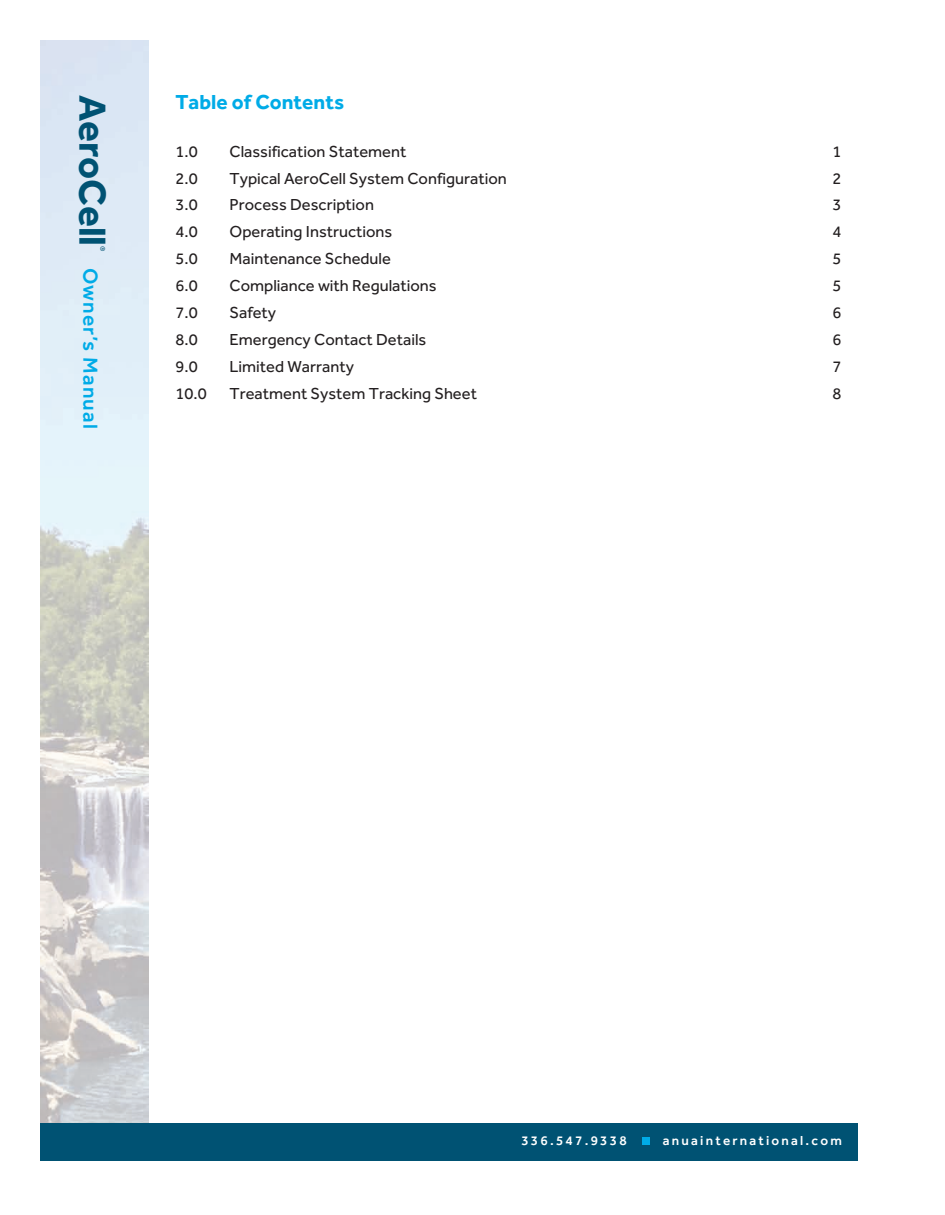
<style>
.page{position:relative;width:945px;height:1215px;background:#fff}
.page>*{position:absolute;margin:0;border:0;box-sizing:border-box;transform-origin:0 0}
.t1{font:700 39px "Effra";color:#005273}
.t2{font:700 21px "Effra";color:#00abe7}
.t3{font:500 21px "Effra";letter-spacing:.055em;color:#00abe7}
.t4{font:16.5px "Effra";color:#231f20}
.t5{font:500 13.5px "Effra";letter-spacing:.165em;color:#fff}
.t6{font:6.75px "Effra";color:#005273}
</style>
<div class="page">
<img style="left:40px;top:40px;width:108px;height:1083px">
<div style="left:40px;top:1123px;width:818px;height:38px;background:#005273"></div>
<div style="left:643px;top:1138px;width:7px;height:7px;background:#00abe7"></div>
<h1 class="t1" style="left:116px;top:94px;width:153px;rotate:90deg">AeroCell</h1>
<p class="t6" style="left:107px;top:246px;width:7px;rotate:90deg">®</p>
<p class="t3" style="left:103px;top:268px;width:163px;rotate:90deg">Owner’s Manual</p>
<p class="t2" style="left:176px;top:89px;width:170px">Table of Contents</p>
<p class="t4" style="left:176px;top:141px;width:24px">1.0</p>
<p class="t4" style="left:230px;top:141px;width:178px">Classification Statement</p>
<p class="t4" style="left:833px;top:141px;width:10px">1</p>
<p class="t4" style="left:176px;top:168px;width:24px">2.0</p>
<p class="t4" style="left:230px;top:168px;width:279px">Typical AeroCell System Configuration</p>
<p class="t4" style="left:833px;top:168px;width:10px">2</p>
<p class="t4" style="left:176px;top:195px;width:24px">3.0</p>
<p class="t4" style="left:230px;top:195px;width:146px">Process Description</p>
<p class="t4" style="left:833px;top:195px;width:10px">3</p>
<p class="t4" style="left:176px;top:222px;width:24px">4.0</p>
<p class="t4" style="left:230px;top:222px;width:164px">Operating Instructions</p>
<p class="t4" style="left:833px;top:222px;width:10px">4</p>
<p class="t4" style="left:176px;top:249px;width:24px">5.0</p>
<p class="t4" style="left:230px;top:249px;width:163px">Maintenance Schedule</p>
<p class="t4" style="left:833px;top:249px;width:10px">5</p>
<p class="t4" style="left:176px;top:276px;width:24px">6.0</p>
<p class="t4" style="left:230px;top:276px;width:209px">Compliance with Regulations</p>
<p class="t4" style="left:833px;top:276px;width:10px">5</p>
<p class="t4" style="left:176px;top:303px;width:24px">7.0</p>
<p class="t4" style="left:230px;top:303px;width:48px">Safety</p>
<p class="t4" style="left:833px;top:303px;width:10px">6</p>
<p class="t4" style="left:176px;top:330px;width:24px">8.0</p>
<p class="t4" style="left:230px;top:330px;width:198px">Emergency Contact Details</p>
<p class="t4" style="left:833px;top:330px;width:10px">6</p>
<p class="t4" style="left:176px;top:357px;width:24px">9.0</p>
<p class="t4" style="left:230px;top:357px;width:126px">Limited Warranty</p>
<p class="t4" style="left:833px;top:357px;width:10px">7</p>
<p class="t4" style="left:176px;top:384px;width:33px">10.0</p>
<p class="t4" style="left:230px;top:384px;width:249px">Treatment System Tracking Sheet</p>
<p class="t4" style="left:833px;top:384px;width:10px">8</p>
<p class="t5" style="left:521px;top:1132px;width:107px">336.547.9338</p>
<p class="t5" style="left:663px;top:1132px;width:180px">anuainternational.com</p>
</div>
